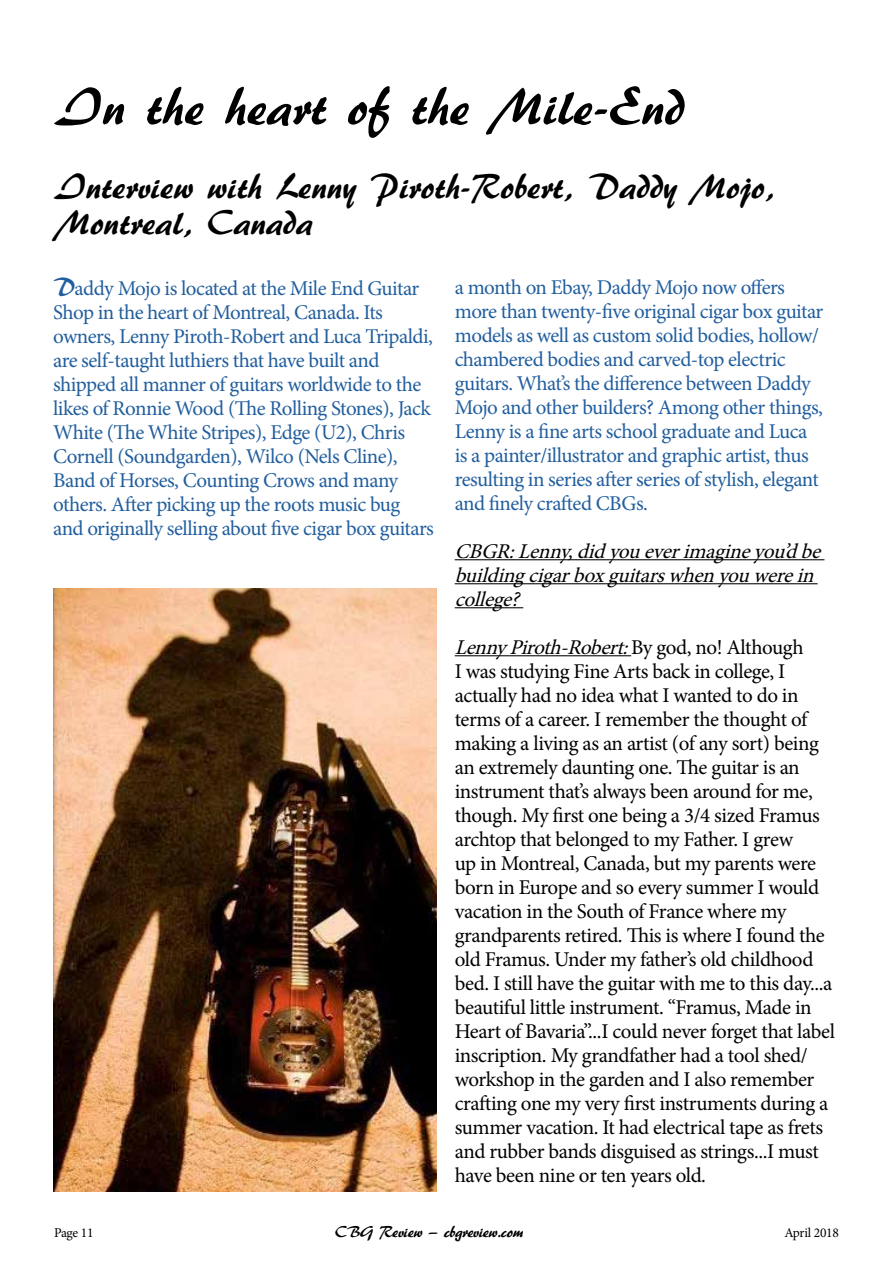
<style>
.page{position:relative;width:893px;height:1263px;background:#fff}
.page>*{position:absolute;margin:0;border:0;box-sizing:border-box;transform-origin:0 0}
.t1{font:54px "ARBERKLEY";color:#000}
.t2{font:36px/36px "ARBERKLEY";color:#000}
.t3{font:21px/24px "Minion Pro";letter-spacing:-.02em;color:#000}
.t4{font:21px/24px "Minion Pro";letter-spacing:-.025em;color:#215e9e}
.t5{font:italic 21px/24px "Minion Pro";color:#000}
.t6{font:16.5px "ARBERKLEY";letter-spacing:-.02em;color:#000}
.t7{font:13.5px "Minion Pro";letter-spacing:-.02em;color:#000}
.s1{font-family:"ARBERKLEY";font-size:25.5px}
.s2{font-style:italic}
</style>
<div class="page">
<img style="left:53px;top:588px;width:384px;height:603px">
<hr style="left:455px;top:559px;width:369px;height:1px;background:#000">
<hr style="left:455px;top:583px;width:363px;height:1px;background:#000">
<hr style="left:455px;top:607px;width:68px;height:1px;background:#000">
<hr style="left:455px;top:655px;width:176px;height:1px;background:#000">
<h1 class="t1" style="left:56px;top:73px;width:630px">In the heart of the Mile-End</h1>
<h2 class="t2" style="left:55px;top:169px;width:723px">Interview with Lenny Piroth-Robert, Daddy Mojo,<br>Montreal, Canada</h2>
<p class="t4" style="left:53px;top:277px;width:382px"><span class="s1">D</span>addy Mojo is located at the Mile End Guitar Shop in the heart of Montreal, Canada. Its owners, Lenny Piroth-Robert and Luca Tripaldi, are self-taught luthiers that have built and shipped all manner of guitars worldwide to the likes of Ronnie Wood (The Rolling Stones), Jack White (The White Stripes), Edge (U2), Chris Cornell (Soundgarden), Wilco (Nels Cline), Band of Horses, Counting Crows and many others. After picking up the roots music bug and originally selling about five cigar box guitars</p>
<p class="t4" style="left:455px;top:275px;width:370px">a month on Ebay, Daddy Mojo now offers more than twenty-five original cigar box guitar models as well as custom solid bodies, hollow/ chambered bodies and carved-top electric guitars. What’s the difference between Daddy Mojo and other builders? Among other things, Lenny is a fine arts school graduate and Luca is a painter/illustrator and graphic artist, thus resulting in series after series of stylish, elegant and finely crafted CBGs.</p>
<p class="t5" style="left:455px;top:539px;width:374px">CBGR:Lenny,didyoueverimagineyou’dbe buildingcigarboxguitarswhenyouwerein college?</p>
<p class="t3" style="left:455px;top:635px;width:382px"><span class="s2">LennyPiroth-Robert:</span>B y g o d , n o ! A l t h o u g h<br>I was studying Fine Arts back in college, I actually had no idea what I wanted to do in terms of a career. I remember the thought of making a living as an artist (of any sort) being an extremely daunting one. The guitar is an instrument that’s always been around for me, though. My first one being a 3/4 sized Framus archtop that belonged to my Father. I grew<br>up in Montreal, Canada, but my parents were born in Europe and so every summer I would vacation in the South of France where my grandparents retired. This is where I found the old Framus. Under my father’s old childhood bed. I still have the guitar with me to this day...a beautiful little instrument. “Framus, Made in Heart of Bavaria”...I could never forget that label inscription. My grandfather had a tool shed/ workshop in the garden and I also remember crafting one my very first instruments during a summer vacation. It had electrical tape as frets and rubber bands disguised as strings...I must have been nine or ten years old.</p>
<p class="t7" style="left:54px;top:1223px;width:41px">Page 11</p>
<p class="t6" style="left:335px;top:1221px;width:189px">CBG Review — cbgreview.com</p>
<p class="t7" style="left:784px;top:1223px;width:56px">April 2018</p>
</div>
